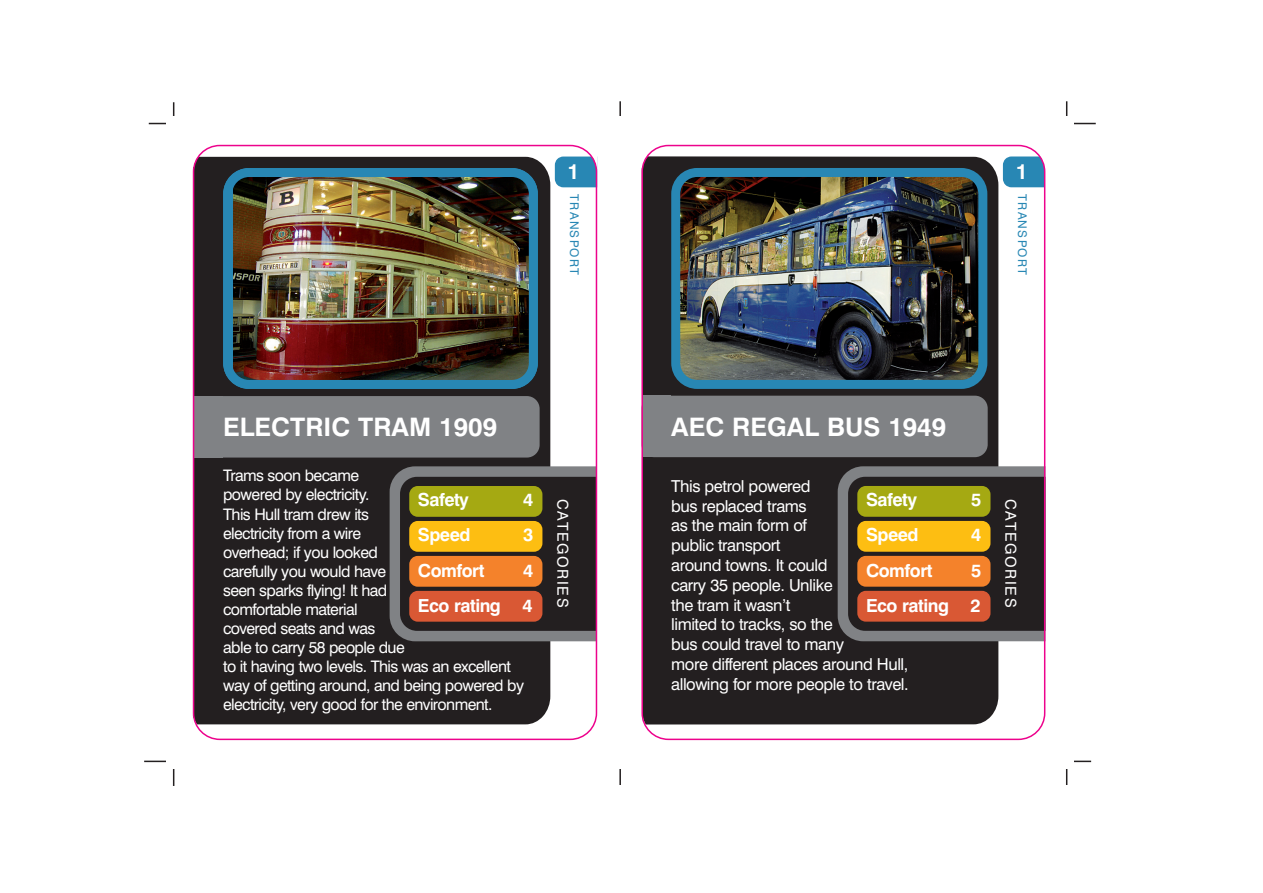
<style>
.page{position:relative;width:1263px;height:893px;background:#fff}
.page>*{position:absolute;margin:0;border:0;box-sizing:border-box;transform-origin:0 0}
.t1{font:700 25.5px "Swiss 721 BT";color:#fff}
.t2{font:700 21px "Swiss 721 BT";color:#fff}
.t3{font:700 18px/35.5px "Swiss 721 BT";letter-spacing:-.03em;color:#fff;text-align:right}
.t4{font:16.5px/19.8px "Swiss 721 BT";letter-spacing:-.025em;color:#fff}
.t5{font:15.9px/19px "Swiss 721 BT";letter-spacing:-.04em;color:#fff}
.t6{font:15px "Swiss 721 BT";letter-spacing:.11em;color:#fff}
.t7{font:12px "Swiss 721 BT";letter-spacing:.11em;color:#2887b4}
</style>
<div class="page">
<hr style="left:149px;top:123px;width:947px;height:1px;background:#231f20">
<hr style="left:144px;top:761px;width:947px;height:1px;background:#231f20">
<hr style="left:173px;top:102px;width:1px;height:684px;background:#231f20">
<hr style="left:1066px;top:101px;width:1px;height:684px;background:#231f20">
<hr style="left:619px;top:101px;width:2px;height:684px;background:#231f20">
<div style="left:166px;top:116px;width:908px;height:652px;background:#fff"></div>
<img style="left:193px;top:145px;width:404px;height:595px">
<svg style="left:1045px;top:167px;width:1px;height:20px"></svg>
<img style="left:641px;top:145px;width:404px;height:595px">
<h2 class="t2" style="left:568px;top:163px;width:13px">1</h2>
<p class="t7" style="left:579px;top:194px;width:83px;rotate:90deg">TRANSPORT</p>
<h1 class="t1" style="left:223px;top:417px;width:275px">ELECTRIC TRAM 1909</h1>
<p class="t5" style="left:223px;top:467px;width:302px">Trams soon became<br>powered by electricity.<br>This Hull tram drew its<br>electricity from a wire<br>overhead; if you looked<br>carefully you would have<br>seen sparks flying! It had<br>comfortable material<br>covered seats and was<br>able to carry 58 people due<br>to it having two levels. This was an excellent way of getting around, and being powered by electricity, very good for the environment.</p>
<p class="t3" style="left:418px;top:483px;width:53px">Safety</p>
<p class="t3" style="left:523px;top:483px;width:12px">4</p>
<p class="t3" style="left:418px;top:519px;width:54px">Speed</p>
<p class="t3" style="left:523px;top:519px;width:12px">3</p>
<p class="t3" style="left:418px;top:554px;width:68px">Comfort</p>
<p class="t3" style="left:418px;top:554px;width:117px">4<br>Eco rating 4</p>
<p class="t6" style="left:569px;top:499px;width:110px;rotate:90deg">CATEGORIES</p>
<h2 class="t2" style="left:1016px;top:163px;width:13px">1</h2>
<p class="t7" style="left:1027px;top:194px;width:83px;rotate:90deg">TRANSPORT</p>
<h1 class="t1" style="left:671px;top:417px;width:276px">AEC REGAL BUS 1949</h1>
<p class="t4" style="left:671px;top:477px;width:239px">This petrol powered<br>bus replaced trams<br>as the main form of<br>public transport<br>around towns. It could<br>carry 35 people. Unlike<br>the tram it wasn’t<br>limited to tracks, so the<br>bus could travel to many<br>more different places around Hull, allowing for more people to travel.</p>
<p class="t3" style="left:866px;top:483px;width:53px">Safety</p>
<p class="t3" style="left:971px;top:483px;width:12px">5</p>
<p class="t3" style="left:866px;top:519px;width:54px">Speed</p>
<p class="t3" style="left:971px;top:519px;width:12px">4</p>
<p class="t3" style="left:866px;top:554px;width:68px">Comfort</p>
<p class="t3" style="left:866px;top:554px;width:117px">5<br>Eco rating 2</p>
<p class="t6" style="left:1017px;top:498px;width:110px;rotate:90deg">CATEGORIES</p>
</div>
